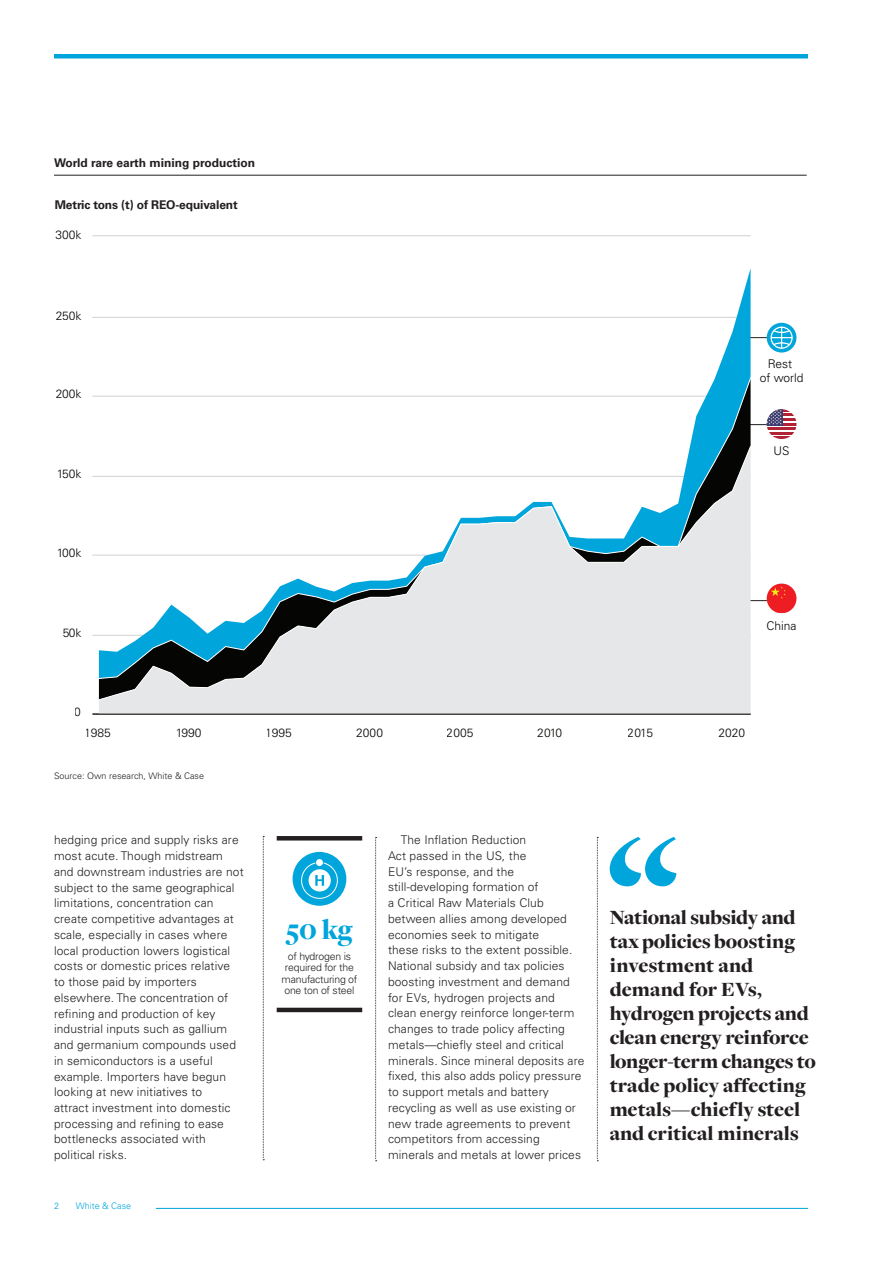
<style>
.page{position:relative;width:893px;height:1263px;background:#fff}
.page>*{position:absolute;margin:0;border:0;box-sizing:border-box;transform-origin:0 0}
.Graphic_-_number{font:900 30px "Freight Disp Pro";color:#00a6db}
.t1{font:900 21px/24px "Freight Disp Pro";letter-spacing:-.005em;color:#231f20}
.Body_Copy_-_indent{font:300 12px/15.8px "Univers LT Pro 45";letter-spacing:.01em;color:#231f20}
.t2{font:300 12px/14.4px "Univers LT Pro 45";color:#050504;text-align:center}
.Graph_title_bold_8pt{font:700 12px "Univers LT Pro 65";letter-spacing:-.01em;color:#231f20}
.Graphic_-_black_subt{font:300 10.5px/11.2px "Univers LT Pro 45";letter-spacing:-.02em;color:#231f20;text-align:center}
.INFOGRAPHIC_-_Source{font:300 9px "Univers LT Pro 45";color:#231f20}
.t3{font:300 9px "Univers LT Pro 45";color:#00a6db}
</style>
<div class="page">
<svg style="left:263px;top:836px;width:1px;height:324px"></svg>
<svg style="left:597px;top:837px;width:1px;height:324px"></svg>
<svg style="left:375px;top:837px;width:2px;height:324px"></svg>
<svg style="left:610px;top:837px;width:66px;height:49px"></svg>
<hr style="left:277px;top:836px;width:85px;height:4px;background:#231f20">
<hr style="left:277px;top:1008px;width:85px;height:4px;background:#231f20">
<hr style="left:54px;top:175px;width:753px;height:1px;background:#231f20">
<svg style="left:767px;top:409px;width:29px;height:30px"></svg>
<hr style="left:767px;top:409px;width:29px;height:2px;background:#b12234">
<hr style="left:767px;top:414px;width:29px;height:2px;background:#b12234">
<hr style="left:767px;top:418px;width:29px;height:3px;background:#b12234">
<hr style="left:767px;top:423px;width:29px;height:2px;background:#b12234">
<hr style="left:767px;top:428px;width:29px;height:2px;background:#b12234">
<hr style="left:767px;top:432px;width:29px;height:2px;background:#b12234">
<hr style="left:767px;top:437px;width:29px;height:2px;background:#b12234">
<svg style="left:767px;top:409px;width:16px;height:16px"></svg>
<svg style="left:751px;top:410px;width:31px;height:15px"></svg>
<svg style="left:751px;top:583px;width:45px;height:30px"></svg>
<hr style="left:92px;top:713px;width:659px;height:2px;background:#231f20">
<hr style="left:92px;top:635px;width:659px;height:1px;background:#d3d2d2">
<hr style="left:92px;top:555px;width:659px;height:1px;background:#d3d2d2">
<hr style="left:92px;top:476px;width:659px;height:1px;background:#d3d2d2">
<hr style="left:92px;top:396px;width:659px;height:1px;background:#d3d2d2">
<hr style="left:92px;top:317px;width:659px;height:1px;background:#d3d2d2">
<hr style="left:92px;top:235px;width:659px;height:1px;background:#d3d2d2">
<svg style="left:715px;top:268px;width:36px;height:109px"></svg>
<svg style="left:98px;top:377px;width:653px;height:68px"></svg>
<div style="left:99px;top:701px;width:652px;height:12px;background:#e6e7e9"></div>
<svg style="left:98px;top:445px;width:653px;height:256px"></svg>
<div style="left:767px;top:323px;width:29px;height:29px;background:#00a6db;border-radius:50%"></div>
<svg style="left:743px;top:325px;width:51px;height:25px"></svg>
<div style="left:293px;top:852px;width:53px;height:54px;background:#00a6db;border-radius:50%"></div>
<div style="left:316px;top:859px;width:7px;height:7px;background:#fff;border-radius:50%"></div>
<svg style="left:301px;top:862px;width:37px;height:37px"></svg>
<hr style="left:156px;top:1208px;width:652px;height:1px;background:#00a6db">
<div style="left:54px;top:54px;width:754px;height:5px;background:#00a6db"></div>
<p class="Graph_title_bold_8pt" style="left:54px;top:156px;width:203px">World rare earth mining production</p>
<p class="Graph_title_bold_8pt" style="left:55px;top:198px;width:184px">Metric tons (t) of REO-equivalent</p>
<p class="t2" style="left:56px;top:228px;width:28px">300k</p>
<p class="t2" style="left:56px;top:308px;width:28px">250k</p>
<p class="t2" style="left:56px;top:387px;width:28px">200k</p>
<p class="t2" style="left:56px;top:467px;width:27px">150k</p>
<p class="t2" style="left:56px;top:546px;width:27px">100k</p>
<p class="t2" style="left:62px;top:626px;width:21px">50k</p>
<p class="t2" style="left:760px;top:356px;width:45px">Rest<br>of world</p>
<p class="t2" style="left:774px;top:444px;width:17px">US</p>
<p class="t2" style="left:767px;top:618px;width:32px">China</p>
<p class="t2" style="left:75px;top:705px;width:8px">0</p>
<p class="t2" style="left:85px;top:725px;width:28px">1985</p>
<p class="t2" style="left:175px;top:725px;width:28px">1990</p>
<p class="t2" style="left:266px;top:725px;width:28px">1995</p>
<p class="t2" style="left:356px;top:725px;width:28px">2000</p>
<p class="t2" style="left:447px;top:725px;width:28px">2005</p>
<p class="t2" style="left:537px;top:725px;width:26px">2010</p>
<p class="t2" style="left:628px;top:725px;width:27px">2015</p>
<p class="t2" style="left:718px;top:725px;width:28px">2020</p>
<p class="INFOGRAPHIC_-_Source" style="left:54px;top:770px;width:152px">Source: Own research, White &amp; Case</p>
<p class="Body_Copy_-_indent" style="left:54px;top:832px;width:191px">hedging price and supply risks are most acute. Though midstream and downstream industries are not subject to the same geographical limitations, concentration can create competitive advantages at scale, especially in cases where local production lowers logistical costs or domestic prices relative to those paid by importers elsewhere. The concentration of refining and production of key industrial inputs such as gallium and germanium compounds used in semiconductors is a useful example. Importers have begun looking at new initiatives to<br>attract investment into domestic processing and refining to ease bottlenecks associated with political risks.</p>
<p class="Body_Copy_-_indent" style="left:388px;top:832px;width:198px;text-indent:13px">The Inflation Reduction<br>Act passed in the US, the<br>EU’s response, and the still-developing formation of<br>a Critical Raw Materials Club between allies among developed economies seek to mitigate<br>these risks to the extent possible.<br>National subsidy and tax policies boosting investment and demand for EVs, hydrogen projects and clean energy reinforce longer-term changes to trade policy affecting metals—chiefly steel and critical minerals. Since mineral deposits are fixed, this also adds policy pressure to support metals and battery recycling as well as use existing or new trade agreements to prevent competitors from accessing minerals and metals at lower prices</p>
<p class="Graphic_-_number" style="left:286px;top:910px;width:68px">50 kg</p>
<p class="Graphic_-_black_subt" style="left:282px;top:951px;width:77px">of hydrogen is required for the manufacturing of one ton of steel</p>
<p class="t3" style="left:54px;top:1200px;width:7px">2</p>
<p class="t3" style="left:76px;top:1200px;width:57px">White &amp; Case</p>
<p class="t1" style="left:610px;top:905px;width:208px">National subsidy and tax policies boosting investment and demand for EVs, hydrogen projects and clean energy reinforce longer-term changes to trade policy affecting metals—chiefly steel and critical minerals</p>
</div>
